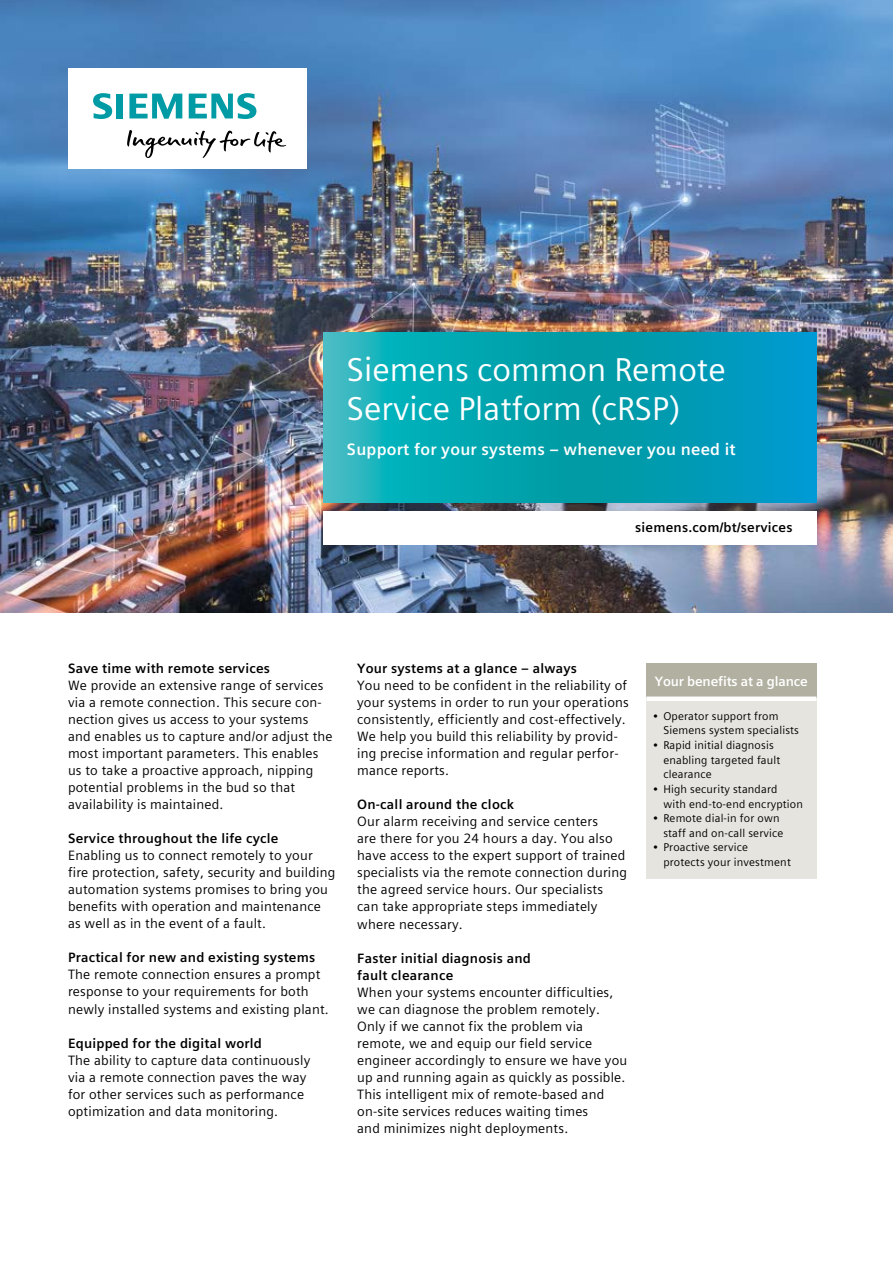
<style>
.page{position:relative;width:893px;height:1263px;background:#fff}
.page>*{position:absolute;margin:0;border:0;box-sizing:border-box;transform-origin:0 0}
.t1{font:33px/39.6px "Siemens Sans Global";color:#fff}
.t2{font:700 16.5px "Siemens Sans Global";letter-spacing:.015em;color:#fff}
.t3{font:13.5px/17px "Siemens Sans Global";letter-spacing:.015em;color:#000}
.t4{font:700 13.5px/17px "Siemens Sans Global";letter-spacing:.015em;color:#000}
.t5{font:700 13.5px "Siemens Sans Global";letter-spacing:-.01em;color:#fff}
.t6{font:11.25px/14.7px "Siemens Sans Global";letter-spacing:.015em;color:#000}
</style>
<div class="page">
<img style="left:0;top:0;width:893px;height:612px">
<div style="left:68px;top:68px;width:238px;height:101px;background:#fff"></div>
<svg style="left:127px;top:130px;width:159px;height:28px"></svg>
<svg style="left:93px;top:93px;width:30px;height:26px"></svg>
<svg style="left:129px;top:94px;width:53px;height:25px"></svg>
<svg style="left:189px;top:93px;width:67px;height:26px"></svg>
<svg style="left:323px;top:333px;width:493px;height:170px;background:#06a2b6"></svg>
<div style="left:323px;top:511px;width:493px;height:33px;background:#fff"></div>
<div style="left:646px;top:663px;width:170px;height:36px;background:#b2b0a1"></div>
<div style="left:646px;top:699px;width:170px;height:180px;background:#e6e4de"></div>
<div style="left:646px;top:696px;width:170px;height:5px;background:#fff"></div>
<h1 class="t1" style="left:347px;top:350px;width:380px">Siemens common Remote<br>Service Platform (cRSP)</h1>
<p class="t2" style="left:347px;top:437px;width:390px">Support for your systems – whenever you need it</p>
<p class="t4" style="left:635px;top:519px;width:159px">siemens.com/bt/services</p>
<p class="t4" style="left:68px;top:660px;width:204px">Save time with remote services</p>
<p class="t3" style="left:68px;top:677px;width:266px">We provide an extensive range of services via a remote connection. This secure con&shy;nection gives us access to your systems and enables us to capture and/or adjust the most important parameters. This enables us to take a proactive approach, nipping potential problems in the bud so that availability is maintained.</p>
<p class="t4" style="left:68px;top:830px;width:212px">Service throughout the life cycle</p>
<p class="t3" style="left:68px;top:847px;width:269px">Enabling us to connect remotely to your fire protection, safety, security and building automation systems promises to bring you benefits with operation and maintenance as well as in the event of a fault.</p>
<p class="t4" style="left:68px;top:949px;width:249px">Practical for new and existing systems</p>
<p class="t3" style="left:68px;top:966px;width:262px">The remote connection ensures a prompt response to your requirements for both newly installed systems and existing plant.</p>
<p class="t4" style="left:68px;top:1034px;width:195px">Equipped for the digital world</p>
<p class="t3" style="left:68px;top:1051px;width:244px">The ability to capture data continuously via a remote connection paves the way for other services such as performance optimization and data monitoring.</p>
<p class="t4" style="left:357px;top:660px;width:221px">Your systems at a glance – always</p>
<p class="t3" style="left:357px;top:677px;width:273px">You need to be confident in the reliability of your systems in order to run your operations consistently, efficiently and cost-effectively.<br>We help you build this reliability by provid&shy;ing precise information and regular perfor&shy;mance reports.</p>
<p class="t4" style="left:357px;top:796px;width:158px">On-call around the clock</p>
<p class="t3" style="left:357px;top:813px;width:271px">Our alarm receiving and service centers<br>are there for you 24 hours a day. You also have access to the expert support of trained specialists via the remote connection during the agreed service hours. Our specialists can take appropriate steps immediately where necessary.</p>
<p class="t4" style="left:357px;top:949px;width:175px">Faster initial diagnosis and fault clearance</p>
<p class="t3" style="left:357px;top:983px;width:272px">When your systems encounter difficulties, we can diagnose the problem remotely.<br>Only if we cannot fix the problem via remote, we and equip our field service engineer accordingly to ensure we have you up and running again as quickly as possible.<br>This intelligent mix of remote-based and on-site services reduces waiting times<br>and minimizes night deployments.</p>
<p class="t5" style="left:655px;top:671px;width:155px">Your benefits at a glance</p>
<p class="t6" style="left:663px;top:708px;width:137px;text-indent:-11px">• Operator support from<br>Siemens system specialists</p>
<p class="t6" style="left:663px;top:738px;width:119px;text-indent:-11px">• Rapid initial diagnosis enabling targeted fault clearance</p>
<p class="t6" style="left:663px;top:782px;width:141px;text-indent:-11px">• High security standard<br>with end-to-end encryption</p>
<p class="t6" style="left:663px;top:811px;width:122px;text-indent:-11px">• Remote dial-in for own staff and on-call service</p>
<p class="t6" style="left:663px;top:840px;width:129px;text-indent:-11px">• Proactive service protects your investment</p>
</div>
